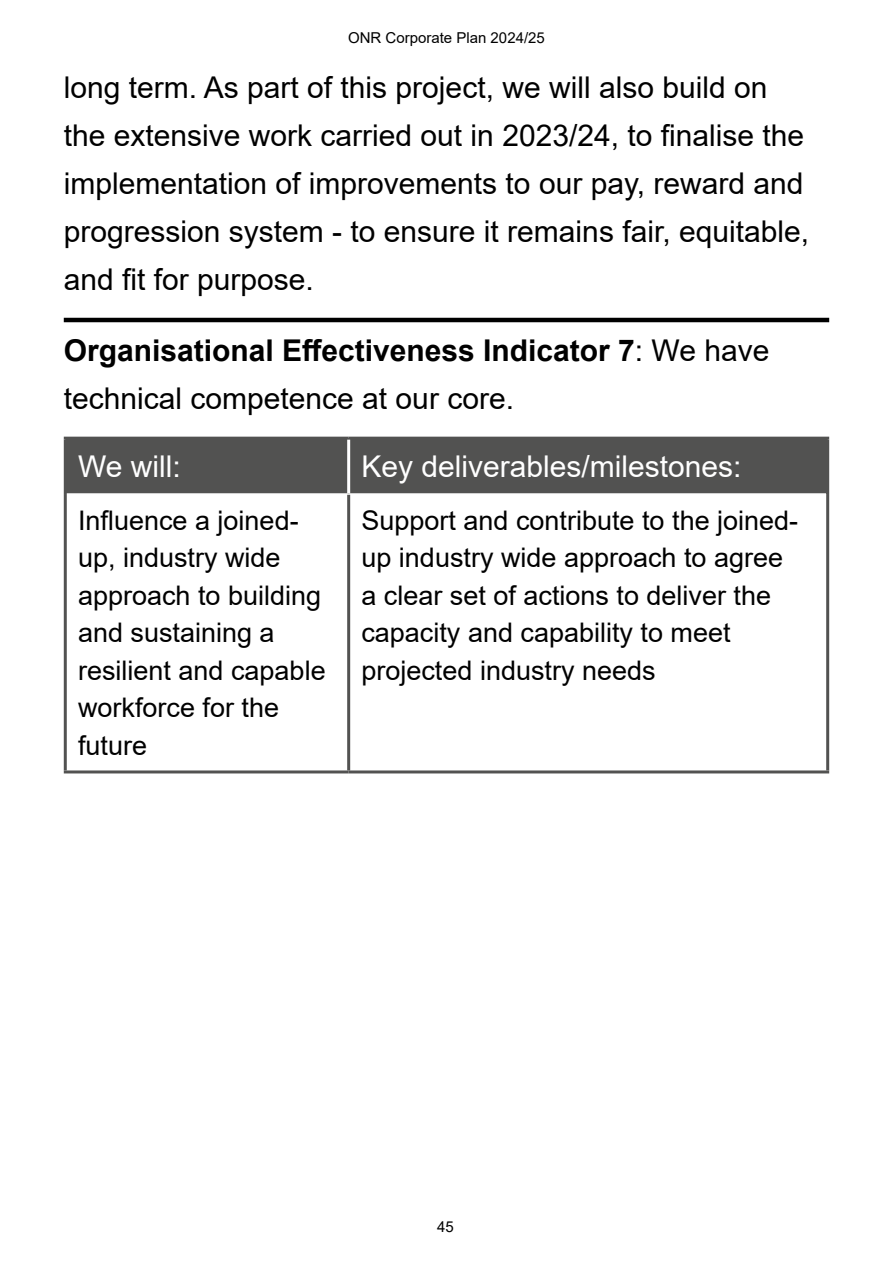
<style>
.page{position:relative;width:893px;height:1263px;background:#fff}
.page>*{position:absolute;margin:0;border:0;box-sizing:border-box;transform-origin:0 0}
.Normal_LP{font:30px/48px "Arial";color:#000}
.Table_main_heading{font:700 30px/48px "Arial";color:#000}
.Table_headings_LP{font:30px "Arial";color:#fff}
.Table_text{font:27px/37.5px "Arial";color:#000}
.t1{font:15px "Arial";color:#000}
.s1{font-weight:400}
</style>
<div class="page">
<hr style="left:64px;top:318px;width:765px;height:4px;background:#000">
<div style="left:67px;top:440px;width:759px;height:53px;background:#525251"></div>
<hr style="left:64px;top:437px;width:285px;height:3px;background:#525251">
<hr style="left:64px;top:440px;width:3px;height:54px;background:#525251">
<hr style="left:349px;top:437px;width:480px;height:3px;background:#525251">
<hr style="left:64px;top:770px;width:285px;height:3px;background:#525251">
<hr style="left:349px;top:770px;width:480px;height:3px;background:#525251">
<hr style="left:347px;top:440px;width:3px;height:53px;background:#fff">
<hr style="left:347px;top:495px;width:3px;height:275px;background:#525251">
<hr style="left:64px;top:494px;width:3px;height:276px;background:#525251">
<hr style="left:826px;top:494px;width:3px;height:276px;background:#525251">
<hr style="left:826px;top:440px;width:3px;height:54px;background:#525251">
<p class="t1" style="left:348px;top:28px;width:198px">ONR Corporate Plan 2024/25</p>
<p class="Normal_LP" style="left:64px;top:64px;width:747px">long term. As part of this project, we will also build on the extensive work carried out in 2023/24, to finalise the implementation of improvements to our pay, reward and progression system - to ensure it remains fair, equitable, and fit for purpose.</p>
<h2 class="Table_main_heading" style="left:64px;top:326px;width:707px">Organisational Effectiveness Indicator 7<span class="s1">: We have technical competence at our core.</span></h2>
<p class="Table_headings_LP" style="left:78px;top:446px;width:104px">We will:</p>
<p class="Table_headings_LP" style="left:361px;top:446px;width:382px">Key deliverables/milestones:</p>
<p class="Table_text" style="left:78px;top:501px;width:249px">Influence a joined&shy;up, industry wide approach to building and sustaining a resilient and capable workforce for the future</p>
<p class="Table_text" style="left:361px;top:501px;width:438px">Support and contribute to the joined&shy;up industry wide approach to agree a clear set of actions to deliver the capacity and capability to meet projected industry needs</p>
<p class="t1" style="left:437px;top:1217px;width:18px">45</p>
</div>
